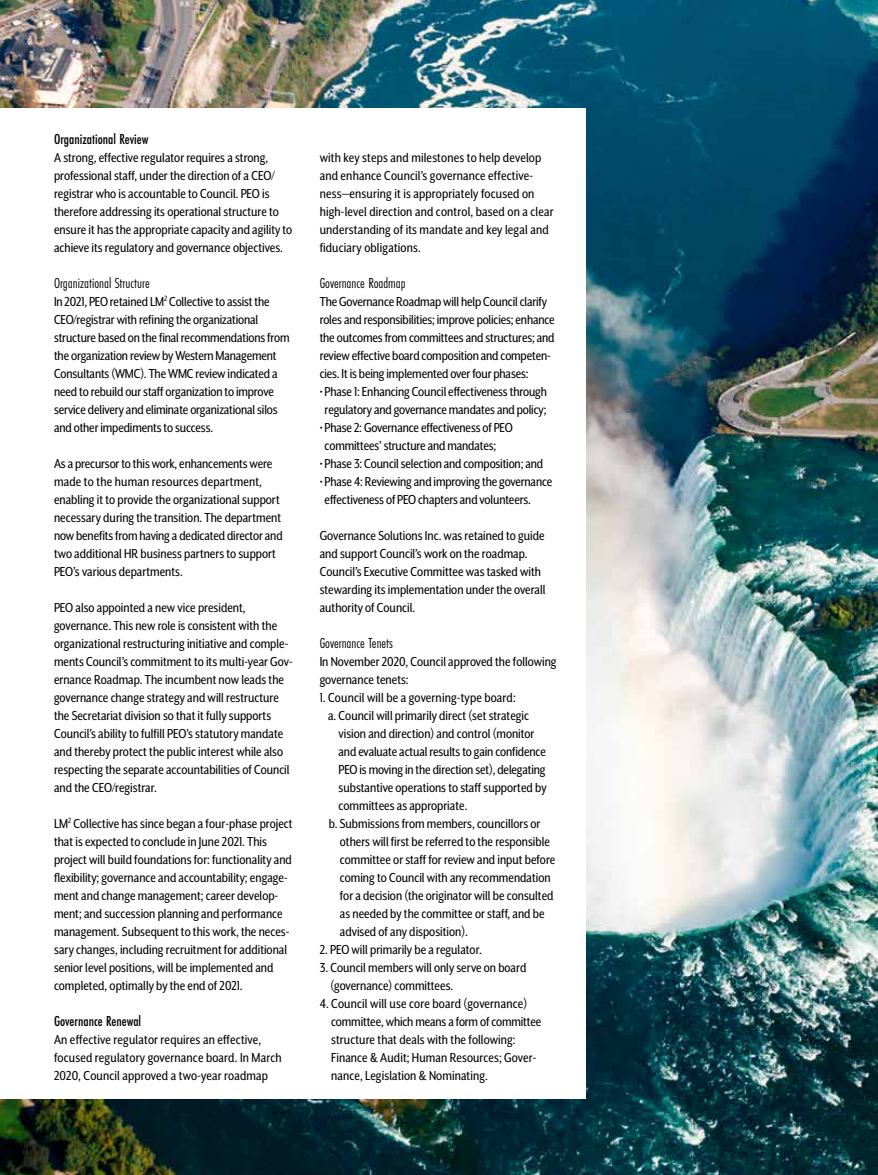
<style>
.page{position:relative;width:878px;height:1175px;background:#fff}
.page>*{position:absolute;margin:0;border:0;box-sizing:border-box;transform-origin:0 0}
.t1{font:15px/18px "Mr Eaves XL San Nar OT";color:#000}
.t2{font:15px "Futura PT Cond";color:#000}
.t3{font:500 15px "Futura PT Cond";color:#000}
</style>
<div class="page">
<img style="left:0;top:0;width:878px;height:1174px">
<div style="left:0;top:108px;width:585px;height:990px;background:#fff"></div>
<p class="t3" style="left:54px;top:130px;width:96px">Organizational Review</p>
<p class="t1" style="left:54px;top:148px;width:240px">A strong, effective regulator requires a strong, professional staff, under the direction of a CEO/ registrar who is accountable to Council. PEO is therefore addressing its operational structure to ensure it has the appropriate capacity and agility to achieve its regulatory and governance objectives.</p>
<p class="t2" style="left:54px;top:274px;width:97px">Organizational Structure</p>
<p class="t1" style="left:54px;top:292px;width:237px">In 2021, PEO retained LM<sup>2</sup> Collective to assist the CEO/registrar with refining the organizational structure based on the final recommendations from the organization review by Western Management Consultants (WMC). The WMC review indicated a need to rebuild our staff organization to improve service delivery and eliminate organizational silos and other impediments to success.</p>
<p class="t1" style="left:54px;top:454px;width:230px">As a precursor to this work, enhancements were made to the human resources department, enabling it to provide the organizational support necessary during the transition. The department now benefits from having a dedicated director and two additional HR business partners to support PEO’s various departments.</p>
<p class="t1" style="left:54px;top:598px;width:240px">PEO also appointed a new vice president, governance. This new role is consistent with the organizational restructuring initiative and comple&shy;ments Council’s commitment to its multi-year Gov&shy;ernance Roadmap. The incumbent now leads the governance change strategy and will restructure the Secretariat division so that it fully supports Council’s ability to fulfill PEO’s statutory mandate and thereby protect the public interest while also respecting the separate accountabilities of Council and the CEO/registrar.</p>
<p class="t1" style="left:54px;top:814px;width:240px">LM<sup>2</sup> Collective has since began a four-phase project that is expected to conclude in June 2021. This project will build foundations for: functionality and flexibility; governance and accountability; engage&shy;ment and change management; career develop&shy;ment; and succession planning and performance management. Subsequent to this work, the neces&shy;sary changes, including recruitment for additional senior level positions, will be implemented and completed, optimally by the end of 2021.</p>
<p class="t3" style="left:54px;top:1012px;width:89px">Governance Renewal</p>
<p class="t1" style="left:54px;top:1030px;width:229px">An effective regulator requires an effective, focused regulatory governance board. In March<br>2020, Council approved a two-year roadmap</p>
<p class="t1" style="left:319px;top:148px;width:235px">with key steps and milestones to help develop and enhance Council’s governance effective&shy;ness—ensuring it is appropriately focused on high-level direction and control, based on a clear understanding of its mandate and key legal and fiduciary obligations.</p>
<p class="t2" style="left:319px;top:274px;width:87px">Governance Roadmap</p>
<p class="t1" style="left:319px;top:293px;width:237px">The Governance Roadmap will help Council clarify roles and responsibilities; improve policies; enhance the outcomes from committees and structures; and review effective board composition and competen&shy;cies. It is being implemented over four phases:</p>
<p class="t1" style="left:319px;top:382px;width:229px;text-align:center">• Phase 1: Enhancing Council effectiveness through regulatory and governance mandates and policy;</p>
<p class="t1" style="left:324px;top:418px;width:189px;text-indent:-5px">• Phase 2: Governance effectiveness of PEO committees’ structure and mandates;</p>
<p class="t1" style="left:319px;top:454px;width:225px">• Phase 3: Council selection and composition; and</p>
<p class="t1" style="left:324px;top:472px;width:229px;text-indent:-5px">• Phase 4: Reviewing and improving the governance effectiveness of PEO chapters and volunteers.</p>
<p class="t1" style="left:319px;top:526px;width:227px">Governance Solutions Inc. was retained to guide and support Council’s work on the roadmap.<br>Council’s Executive Committee was tasked with stewarding its implementation under the overall authority of Council.</p>
<p class="t2" style="left:319px;top:634px;width:75px">Governance Tenets</p>
<p class="t1" style="left:319px;top:652px;width:238px">In November 2020, Council approved the following governance tenets:</p>
<p class="t1" style="left:319px;top:688px;width:198px">1. Council will be a governing-type board:</p>
<p class="t1" style="left:328px;top:706px;width:202px">a. Council will primarily direct (set strategic</p>
<p class="t1" style="left:338px;top:724px;width:197px">vision and direction) and control (monitor</p>
<p class="t1" style="left:338px;top:742px;width:209px">and evaluate actual results to gain confidence</p>
<p class="t1" style="left:338px;top:760px;width:208px">PEO is moving in the direction set), delegating</p>
<p class="t1" style="left:338px;top:778px;width:209px">substantive operations to staff supported by</p>
<p class="t1" style="left:338px;top:796px;width:130px">committees as appropriate.</p>
<p class="t1" style="left:328px;top:814px;width:213px">b. Submissions from members, councillors or</p>
<p class="t1" style="left:340px;top:832px;width:211px">others will first be referred to the responsible</p>
<p class="t1" style="left:340px;top:850px;width:217px">committee or staff for review and input before</p>
<p class="t1" style="left:340px;top:868px;width:212px">coming to Council with any recommendation</p>
<p class="t1" style="left:340px;top:886px;width:215px">for a decision (the originator will be consulted</p>
<p class="t1" style="left:340px;top:904px;width:206px">as needed by the committee or staff, and be</p>
<p class="t1" style="left:340px;top:922px;width:129px">advised of any disposition).</p>
<p class="t1" style="left:319px;top:940px;width:164px">2. PEO will primarily be a regulator.</p>
<p class="t1" style="left:330px;top:958px;width:197px;text-indent:-11px">3. Council members will only serve on board (governance) committees.</p>
<p class="t1" style="left:331px;top:994px;width:211px;text-indent:-12px">4. Council will use core board (governance) committee, which means a form of committee structure that deals with the following:<br>Finance &amp; Audit; Human Resources; Gover&shy;nance, Legislation &amp; Nominating.</p>
</div>
